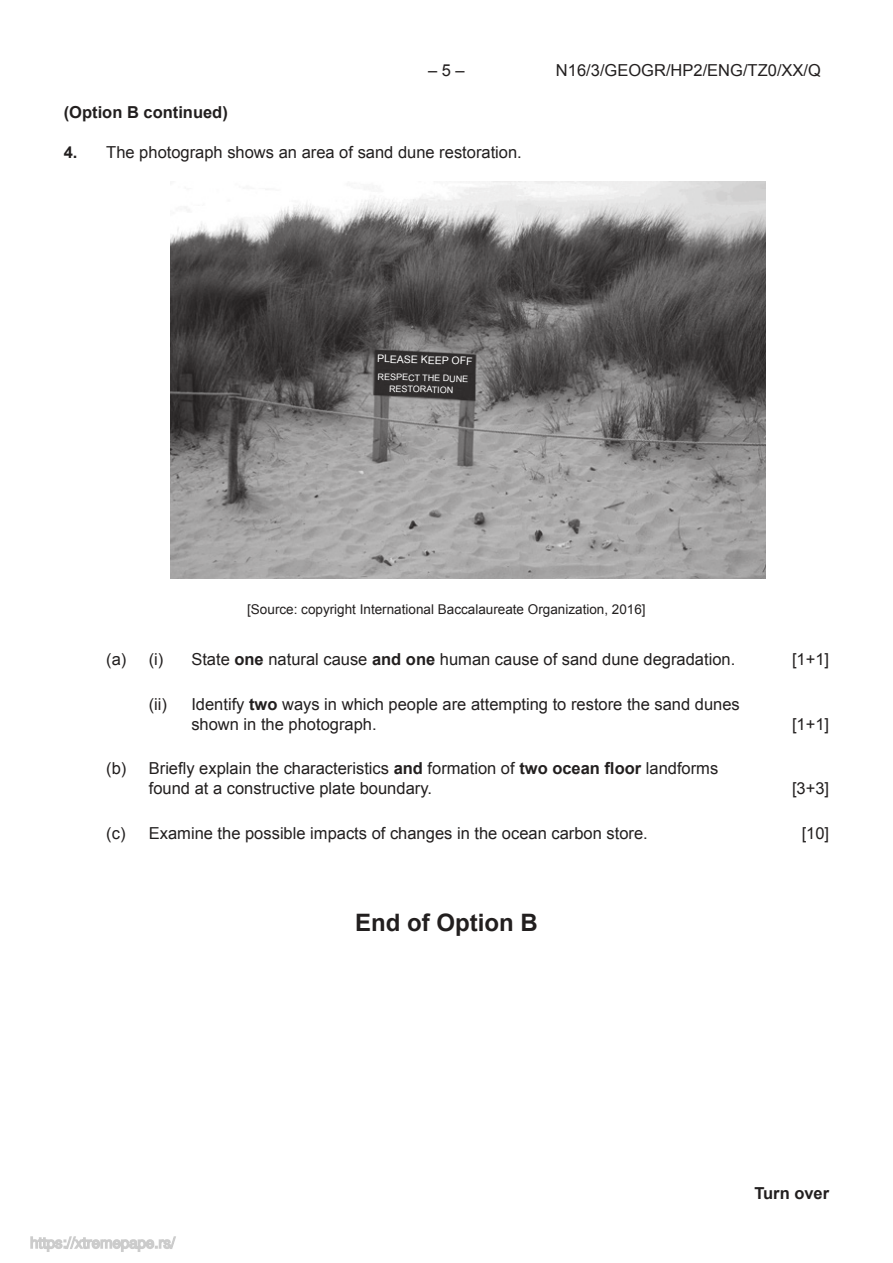
<style>
.page{position:relative;width:893px;height:1263px;background:#fff}
.page>*{position:absolute;margin:0;border:0;box-sizing:border-box;transform-origin:0 0}
.t1{font:700 24px "Arial";color:#221f1f}
.t2{font:16.5px/19.8px "Arial";color:#221f1f}
.t3{font:700 16.5px "Arial";color:#221f1f}
.t4{font:13.5px "Arial";color:#221f1f}
.t5{font:10.5px "Arial";color:#fff}
.t6{font:9px/11.6px "Arial";color:#fff;text-align:center}
.s1{font-weight:700}
</style>
<div class="page">
<img style="left:170px;top:181px;width:595px;height:397px">
<svg style="left:30px;top:1236px;width:146px;height:16px"></svg>
<p class="t2" style="left:428px;top:62px;width:38px">– 5 –</p>
<p class="t3" style="left:64px;top:106px;width:166px">(Option B continued)</p>
<p class="t2" style="left:64px;top:144px;width:460px"><span class="s1">4.</span> The photograph shows an area of sand dune restoration.</p>
<p class="t2" style="left:556px;top:60px;width:267px">N16/3/GEOGR/HP2/ENG/TZ0/XX/Q</p>
<p class="t5" style="left:377px;top:355px;width:97px;rotate:1deg">PLEASE KEEP OFF</p>
<p class="t6" style="left:378px;top:372px;width:92px;rotate:1deg">RESPECT THE DUNE<br>RESTORATION</p>
<p class="t4" style="left:247px;top:604px;width:400px">[Source: copyright International Baccalaureate Organization, 2016]</p>
<p class="t2" style="left:106px;top:651px;width:59px">(a) (i)</p>
<p class="t2" style="left:191px;top:651px;width:545px">State <span class="s1">one</span> natural cause <span class="s1">and one</span> human cause of sand dune degradation.</p>
<p class="t2" style="left:792px;top:651px;width:39px">[1+1]</p>
<p class="t2" style="left:149px;top:696px;width:20px">(ii)</p>
<p class="t2" style="left:191px;top:696px;width:550px">Identify <span class="s1">two</span> ways in which people are attempting to restore the sand dunes shown in the photograph.</p>
<p class="t2" style="left:792px;top:716px;width:39px">[1+1]</p>
<p class="t2" style="left:149px;top:759px;width:571px;text-indent:-43px">(b) Briefly explain the characteristics <span class="s1">and</span> formation of <span class="s1">two ocean floor</span> landforms found at a constructive plate boundary.</p>
<p class="t2" style="left:792px;top:780px;width:39px">[3+3]</p>
<p class="t2" style="left:106px;top:824px;width:543px">(c) Examine the possible impacts of changes in the ocean carbon store.</p>
<p class="t2" style="left:802px;top:824px;width:29px">[10]</p>
<h1 class="t1" style="left:355px;top:914px;width:184px">End of Option B</h1>
<p class="t3" style="left:754px;top:1184px;width:76px">Turn over</p>
</div>
